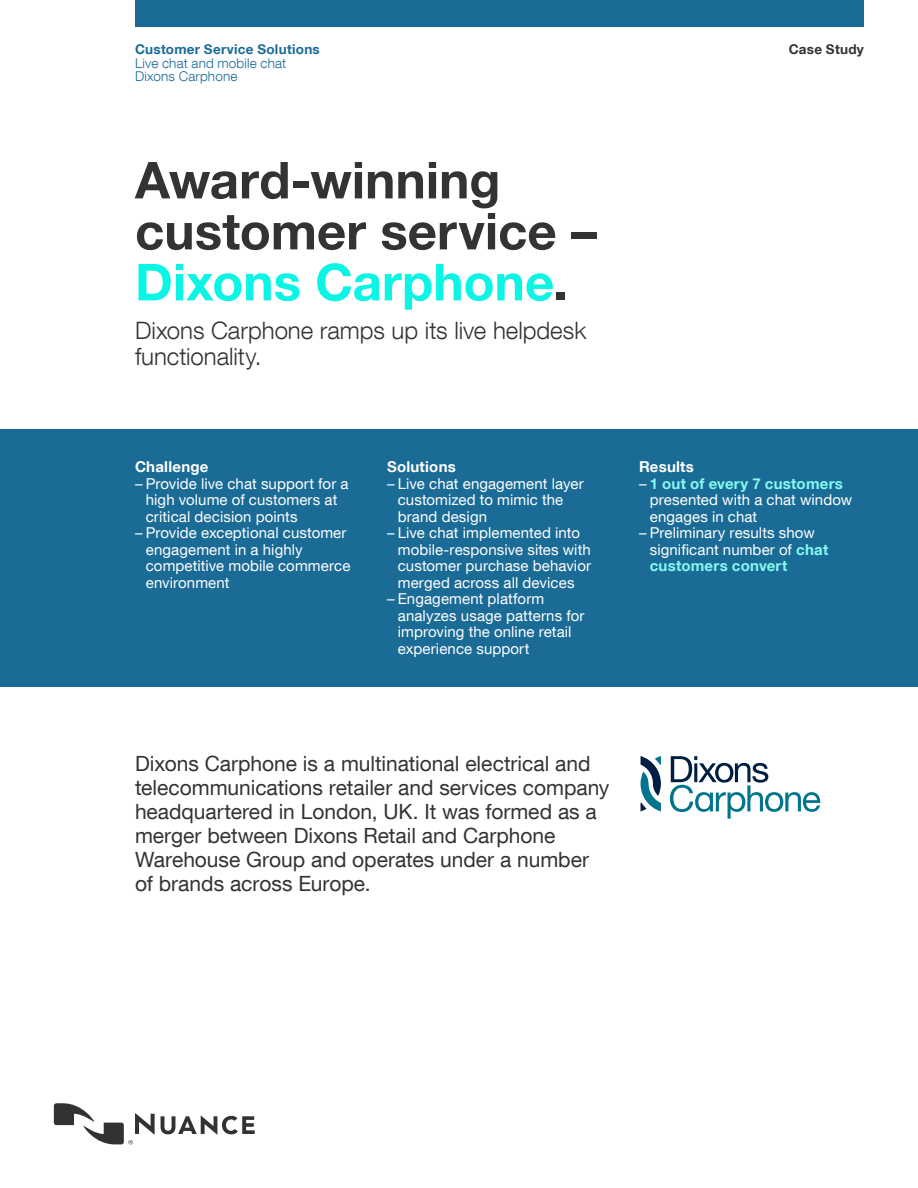
<style>
.page{position:relative;width:918px;height:1188px;background:#fff}
.page>*{position:absolute;margin:0;border:0;box-sizing:border-box;transform-origin:0 0}
.Headline_34_34{font:700 51px/51px "Helvetica Neue LT Com";color:#333}
.Subhead_16_17{font:300 24px/25.5px "Helvetica Neue LT Com";color:#333}
.Intro_Text_LAST_Lg_s{font:21px/24px "Helvetica Neue LT Com";color:#333}
.t1{font:15px/16.5px "Helvetica Neue LT Com";letter-spacing:.005em;color:#fff}
.Front_Box__Head_10_1{font:700 15px "Helvetica Neue LT Com";letter-spacing:.015em;color:#fff}
.Product_Offering_Nam{font:300 13.5px "Helvetica Neue LT Com";letter-spacing:.01em;color:#1a6b96}
.Business_Unit_Name_9{font:700 13.5px "Helvetica Neue LT Com";letter-spacing:.02em;color:#1a6b96}
.Document_Name_9_9{font:700 13.5px "Helvetica Neue LT Com";letter-spacing:.02em;color:#333}
.s1{color:#0af5e3}
.s2{font-weight:700;color:#85faf1}
</style>
<div class="page">
<div style="left:135px;top:0;width:729px;height:27px;background:#1a6b96"></div>
<svg style="left:161px;top:1115px;width:94px;height:20px"></svg>
<svg style="left:54px;top:1103px;width:101px;height:41px"></svg>
<svg style="left:670px;top:756px;width:150px;height:63px"></svg>
<svg style="left:641px;top:756px;width:20px;height:55px"></svg>
<div style="left:0;top:429px;width:918px;height:258px;background:#1a6b96"></div>
<p class="Business_Unit_Name_9" style="left:135px;top:41px;width:186px">Customer Service Solutions</p>
<p class="Document_Name_9_9" style="left:789px;top:41px;width:77px">Case Study</p>
<p class="Product_Offering_Nam" style="left:135px;top:55px;width:153px">Live chat and mobile chat</p>
<p class="Product_Offering_Nam" style="left:135px;top:68px;width:104px">Dixons Carphone</p>
<p class="Headline_34_34" style="left:135px;top:153px;width:463px">Award-winning customer service –<br><span class="s1">Dixons Carphone</span>.</p>
<p class="Subhead_16_17" style="left:135px;top:318px;width:453px">Dixons Carphone ramps up its live helpdesk functionality.</p>
<p class="Front_Box__Head_10_1" style="left:135px;top:457px;width:75px">Challenge</p>
<p class="t1" style="left:146px;top:475px;width:204px;text-indent:-11px">– Provide live chat support for a high volume of customers at critical decision points</p>
<p class="t1" style="left:146px;top:524px;width:206px;text-indent:-11px">– Provide exceptional customer engagement in a highly competitive mobile commerce environment</p>
<p class="Front_Box__Head_10_1" style="left:387px;top:457px;width:70px">Solutions</p>
<p class="t1" style="left:398px;top:475px;width:187px;text-indent:-11px">– Live chat engagement layer customized to mimic the brand design</p>
<p class="t1" style="left:398px;top:524px;width:195px;text-indent:-11px">– Live chat implemented into mobile-responsive sites with customer purchase behavior merged across all devices</p>
<p class="t1" style="left:398px;top:590px;width:188px;text-indent:-11px">– Engagement platform analyzes usage patterns for improving the online retail experience support</p>
<p class="Front_Box__Head_10_1" style="left:639px;top:457px;width:56px">Results</p>
<p class="t1" style="left:650px;top:475px;width:204px;text-indent:-11px">– <span class="s2">1 out of every 7 customers </span>presented with a chat window engages in chat</p>
<p class="t1" style="left:650px;top:524px;width:180px;text-indent:-11px">– Preliminary results show significant number of <span class="s2">chat customers convert</span></p>
<p class="Intro_Text_LAST_Lg_s" style="left:135px;top:751px;width:476px">Dixons Carphone is a multinational electrical and telecommunications retailer and services company headquartered in London, UK. It was formed as a merger between Dixons Retail and Carphone Warehouse Group and operates under a number of brands across Europe.</p>
</div>
